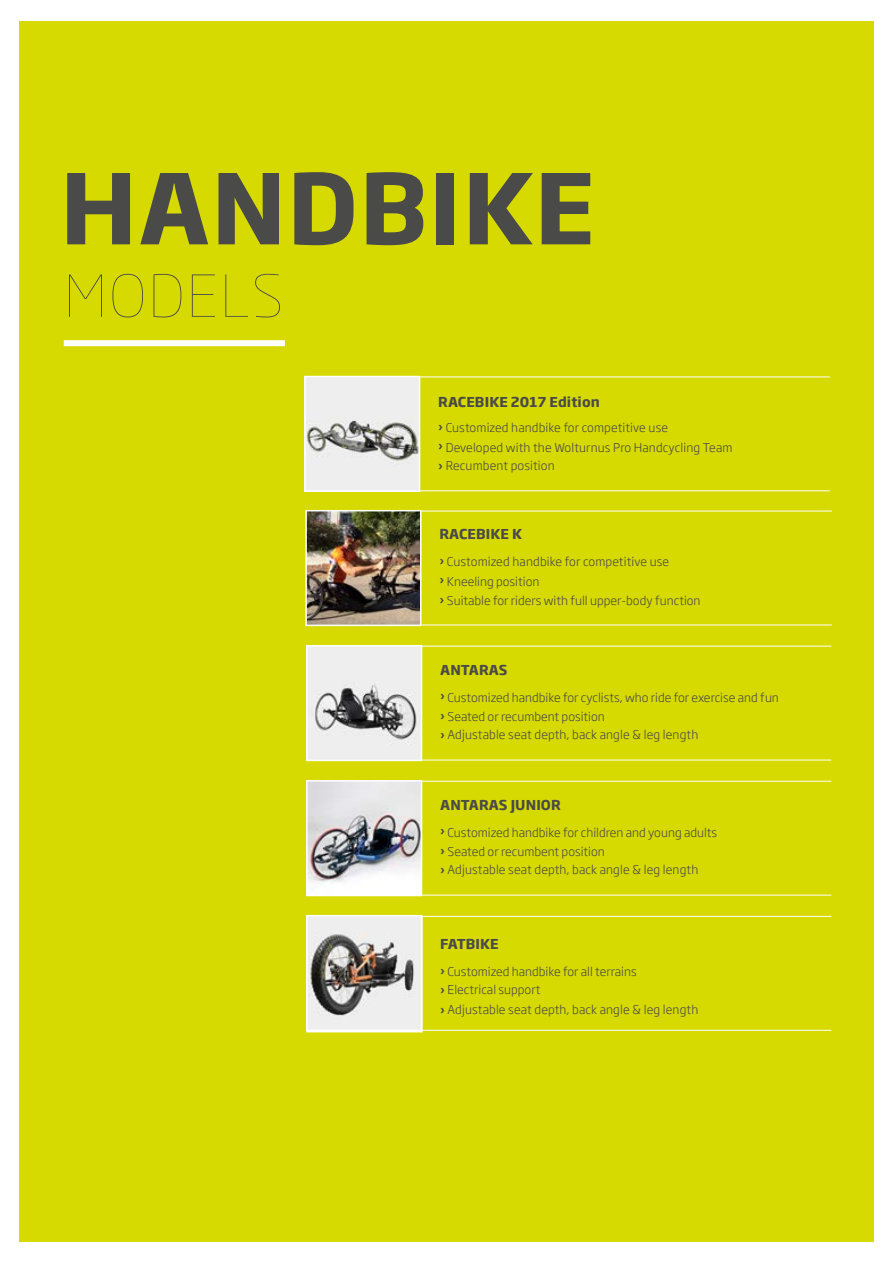
<style>
.page{position:relative;width:893px;height:1263px;background:#fff}
.page>*{position:absolute;margin:0;border:0;box-sizing:border-box;transform-origin:0 0}
.t1{font:700 96px "Soho Gothic Pro";letter-spacing:.015em;color:#4a4a49}
.t2{font:100 57px "Soho Gothic Pro";letter-spacing:.045em;color:#4a4a49}
.t3{font:700 13.5px "Soho Gothic Pro";letter-spacing:.01em;color:#4a4a49}
.t4{font:300 12px/19.5px "Soho Gothic Pro";color:#4a4a49}
.s1{font-weight:500}
</style>
<div class="page">
<div style="left:20px;top:21px;width:854px;height:1221px;background:#d7da00"></div>
<div style="left:64px;top:340px;width:221px;height:6px;background:#fff"></div>
<hr style="left:309px;top:511px;width:523px;height:1px;background:#fff">
<hr style="left:309px;top:625px;width:523px;height:1px;background:#fff">
<img style="left:308px;top:513px;width:110px;height:110px">
<div style="left:305px;top:510px;width:116px;height:116px;border:2px solid #fff"></div>
<hr style="left:308px;top:646px;width:523px;height:1px;background:#fff">
<hr style="left:308px;top:760px;width:523px;height:1px;background:#fff">
<img style="left:309px;top:648px;width:110px;height:110px">
<div style="left:306px;top:645px;width:116px;height:116px;border:2px solid #fff"></div>
<hr style="left:308px;top:781px;width:523px;height:1px;background:#fff">
<hr style="left:308px;top:895px;width:523px;height:1px;background:#fff">
<img style="left:309px;top:783px;width:110px;height:110px">
<div style="left:306px;top:780px;width:116px;height:116px;border:2px solid #fff"></div>
<hr style="left:308px;top:916px;width:523px;height:1px;background:#fff">
<hr style="left:308px;top:1030px;width:523px;height:1px;background:#fff">
<hr style="left:307px;top:376px;width:523px;height:1px;background:#fff">
<hr style="left:307px;top:490px;width:523px;height:1px;background:#fff">
<img style="left:307px;top:379px;width:110px;height:110px">
<div style="left:304px;top:376px;width:116px;height:116px;border:2px solid #fff"></div>
<img style="left:309px;top:918px;width:110px;height:110px">
<div style="left:306px;top:915px;width:116px;height:116px;border:2px solid #fff"></div>
<h1 class="t1" style="left:60px;top:132px;width:536px">HANDBIKE</h1>
<h2 class="t2" style="left:64px;top:251px;width:220px">MODELS</h2>
<p class="t3" style="left:438px;top:391px;width:163px">RACEBIKE 2017 Edition</p>
<p class="t4" style="left:438px;top:417px;width:296px"><span class="s1">›</span> Customized handbike for competitive use<br><span class="s1">›</span> Developed with the Wolturnus Pro Handcycling Team</p>
<p class="t4" style="left:438px;top:455px;width:118px"><span class="s1">›</span> Recumbent position</p>
<p class="t3" style="left:439px;top:524px;width:84px">RACEBIKE K</p>
<p class="t4" style="left:439px;top:551px;width:263px"><span class="s1">›</span> Customized handbike for competitive use<br><span class="s1">›</span> Kneeling position<br><span class="s1">›</span> Suitable for riders with full upper-body function</p>
<p class="t3" style="left:440px;top:659px;width:69px">ANTARAS</p>
<p class="t4" style="left:440px;top:687px;width:340px"><span class="s1">›</span> Customized handbike for cyclists, who ride for exercise and fun <span class="s1">›</span> Seated or recumbent position</p>
<p class="t4" style="left:440px;top:724px;width:260px"><span class="s1">›</span> Adjustable seat depth, back angle &amp; leg length</p>
<p class="t3" style="left:440px;top:794px;width:122px">ANTARAS JUNIOR</p>
<p class="t4" style="left:440px;top:822px;width:279px"><span class="s1">›</span> Customized handbike for children and young adults <span class="s1">›</span> Seated or recumbent position</p>
<p class="t4" style="left:440px;top:859px;width:260px"><span class="s1">›</span> Adjustable seat depth, back angle &amp; leg length</p>
<p class="t3" style="left:440px;top:933px;width:60px">FATBIKE</p>
<p class="t4" style="left:440px;top:962px;width:198px;line-height:18px"><span class="s1">›</span> Customized handbike for all terrains <span class="s1">›</span> Electrical support</p>
<p class="t4" style="left:440px;top:999px;width:260px"><span class="s1">›</span> Adjustable seat depth, back angle &amp; leg length</p>
</div>
